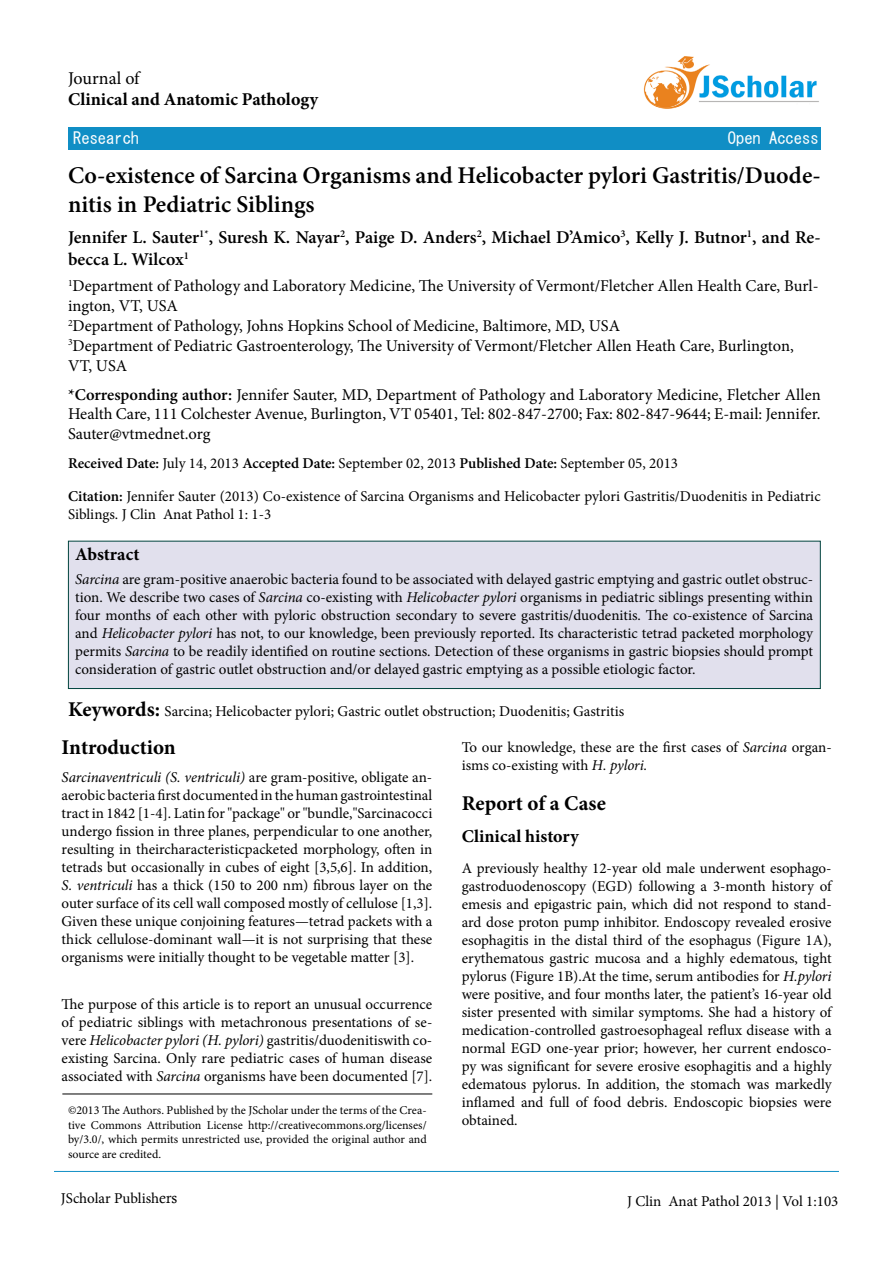
<style>
.page{position:relative;width:893px;height:1263px;background:#fff}
.page>*{position:absolute;margin:0;border:0;box-sizing:border-box;transform-origin:0 0}
.t1{font:600 24px/28.8px "Minion Pro";color:#000}
.t2{font:700 21px "Minion Pro";letter-spacing:-.005em;color:#000}
.t3{font:600 18px/21.6px "Minion Pro";letter-spacing:-.005em;color:#000}
.t4{font:700 18px "Minion Pro";color:#000}
.t5{font:18px "Minion Pro";letter-spacing:-.005em;color:#000}
.t6{font:16.5px/19.8px "Minion Pro";color:#000}
.t7{font:16.5px "MS Gothic";color:#fff}
.t8{font:15px/18px "Minion Pro";color:#000;text-align:justify}
.t9{font:12px/14.4px "Minion Pro";color:#000;text-align:justify}
.s1{font-weight:600}
.s2{font-style:italic}
.s3{font-weight:700;font-size:21px}
.s4{font-family:"Calisto"}
</style>
<div class="page">
<hr style="left:54px;top:1171px;width:785px;height:1px;background:#108ec5">
<div style="left:68px;top:127px;width:753px;height:23px;background:#108ec5"></div>
<img style="left:643px;top:56px;width:176px;height:53px">
<hr style="left:62px;top:1093px;width:370px;height:1px;background:#000">
<div style="left:68px;top:541px;width:753px;height:148px;background:#e1e0ed;border:1px solid #01443e"></div>
<p class="t5" style="left:68px;top:66px;width:73px">Journal of</p>
<p class="t4" style="left:68px;top:87px;width:252px">Clinical and Anatomic Pathology</p>
<p class="t7" style="left:73px;top:130px;width:67px">Research</p>
<p class="t7" style="left:728px;top:130px;width:92px">Open Access</p>
<h1 class="t1" style="left:68px;top:161px;width:754px">Co-existence of Sarcina Organisms and Helicobacter pylori Gastritis/Duode&shy;nitis in Pediatric Siblings</h1>
<p class="t3" style="left:68px;top:226px;width:754px">Jennifer L. Sauter<sup>1*</sup>, Suresh K. Nayar<sup>2</sup>, Paige D. Anders<sup>2</sup>, Michael D’Amico<sup>3</sup>, Kelly J. Butnor<sup>1</sup>, and Re&shy;becca L. Wilcox<sup>1</sup></p>
<p class="t6" style="left:68px;top:276px;width:752px"><sup>1</sup>Department of Pathology and Laboratory Medicine, The University of Vermont/Fletcher Allen Health Care, Burl&shy;ington, VT, USA<br><sup>2</sup>Department of Pathology, Johns Hopkins School of Medicine, Baltimore, MD, USA<br><sup>3</sup>Department of Pediatric Gastroenterology, The University of Vermont/Fletcher Allen Heath Care, Burlington, VT, USA</p>
<p class="t6" style="left:68px;top:384px;width:754px;text-align:justify"><span class="s1">*Corresponding author:</span> Jennifer Sauter, MD, Department of Pathology and Laboratory Medicine, Fletcher Allen Health Care, 111 Colchester Avenue, Burlington, VT 05401, Tel: 802-847-2700; Fax: 802-847-9644; E-mail: Jennifer.<br>Sauter@vtmednet.org</p>
<p class="t8" style="left:68px;top:454px;width:611px"><span class="s1">Received Date:</span> July 14, 2013 <span class="s1">Accepted Date:</span> September 02, 2013 <span class="s1">Published Date:</span> September 05, 2013</p>
<p class="t8" style="left:68px;top:487px;width:754px"><span class="s1">Citation:</span> Jennifer Sauter (2013) Co-existence of Sarcina Organisms and Helicobacter pylori Gastritis/Duodenitis in Pediatric<br>Siblings. J Clin Anat Pathol 1: 1-3</p>
<p class="t4" style="left:75px;top:542px;width:66px">Abstract</p>
<p class="t8" style="left:75px;top:570px;width:740px"><span class="s2">Sarcina</span> are gram-positive anaerobic bacteria found to be associated with delayed gastric emptying and gastric outlet obstruc&shy;tion. We describe two cases of <span class="s2">Sarcina</span> co-existing with <span class="s2">Helicobacter pylori</span> organisms in pediatric siblings presenting within four months of each other with pyloric obstruction secondary to severe gastritis/duodenitis. The co-existence of Sarcina and <span class="s2">Helicobacter pylori</span> has not, to our knowledge, been previously reported. Its characteristic tetrad packeted morphology permits <span class="s2">Sarcina</span> to be readily identified on routine sections. Detection of these organisms in gastric biopsies should prompt consideration of gastric outlet obstruction and/or delayed gastric emptying as a possible etiologic factor.</p>
<p class="t8" style="left:68px;top:702px;width:558px"><span class="s3">Keywords:</span> Sarcina; Helicobacter pylori; Gastric outlet obstruction; Duodenitis; Gastritis</p>
<h2 class="t2" style="left:62px;top:733px;width:116px">Introduction</h2>
<p class="t8" style="left:62px;top:768px;width:372px"><span class="s2">Sarcinaventriculi (S. ventriculi)</span> are gram-positive, obligate an&shy;aerobic bacteria first documented in the human gastrointestinal tract in 1842 [1-4]. Latin for "package" or "bundle,"Sarcinacocci undergo fission in three planes, perpendicular to one another, resulting in theircharacteristicpacketed morphology, often in tetrads but occasionally in cubes of eight [3,5,6]. In addition, <span class="s2">S. ventriculi</span> has a thick (150 to 200 nm) fibrous layer on the outer surface of its cell wall composed mostly of cellulose [1,3].<br>Given these unique conjoining features—tetrad packets with a thick cellulose-dominant wall—it is not surprising that these organisms were initially thought to be vegetable matter [3].</p>
<p class="t8" style="left:62px;top:995px;width:372px">The purpose of this article is to report an unusual occurrence of pediatric siblings with metachronous presentations of se&shy;vere <span class="s2">Helicobacter pylori (H. pylori)</span> gastritis/duodenitiswith co&shy;existing Sarcina. Only rare pediatric cases of human disease associated with <span class="s2">Sarcina</span> organisms have been documented [7].</p>
<p class="t9" style="left:68px;top:1103px;width:360px">©2013 The Authors. Published by the JScholar under the terms of the Crea&shy;tive Commons Attribution License http://creativecommons.org/licenses/ by/3.0/, which permits unrestricted use, provided the original author and source are credited.</p>
<p class="t8" style="left:61px;top:1189px;width:118px">JScholar Publish<span class="s4">ers</span></p>
<p class="t8" style="left:462px;top:738px;width:371px">To our knowledge, these are the first cases of <span class="s2">Sarcina</span> organ&shy;isms co-existing with <span class="s2">H. pylori.</span></p>
<h2 class="t2" style="left:462px;top:789px;width:146px">Report of a Case</h2>
<p class="t4" style="left:462px;top:823px;width:118px">Clinical history</p>
<p class="t8" style="left:462px;top:859px;width:371px">A previously healthy 12-year old male underwent esophago&shy;gastroduodenoscopy (EGD) following a 3-month history of emesis and epigastric pain, which did not respond to stand&shy;ard dose proton pump inhibitor. Endoscopy revealed erosive esophagitis in the distal third of the esophagus (Figure 1A), erythematous gastric mucosa and a highly edematous, tight pylorus (Figure 1B).At the time, serum antibodies for <span class="s2">H.pylori </span>were positive, and four months later, the patient’s 16-year old sister presented with similar symptoms. She had a history of medication-controlled gastroesophageal reflux disease with a normal EGD one-year prior; however, her current endosco&shy;py was significant for severe erosive esophagitis and a highly edematous pylorus. In addition, the stomach was markedly inflamed and full of food debris. Endoscopic biopsies were obtained.</p>
<p class="t8" style="left:627px;top:1192px;width:213px">J Clin Anat Pathol 2013 | Vol 1:103</p>
</div>
